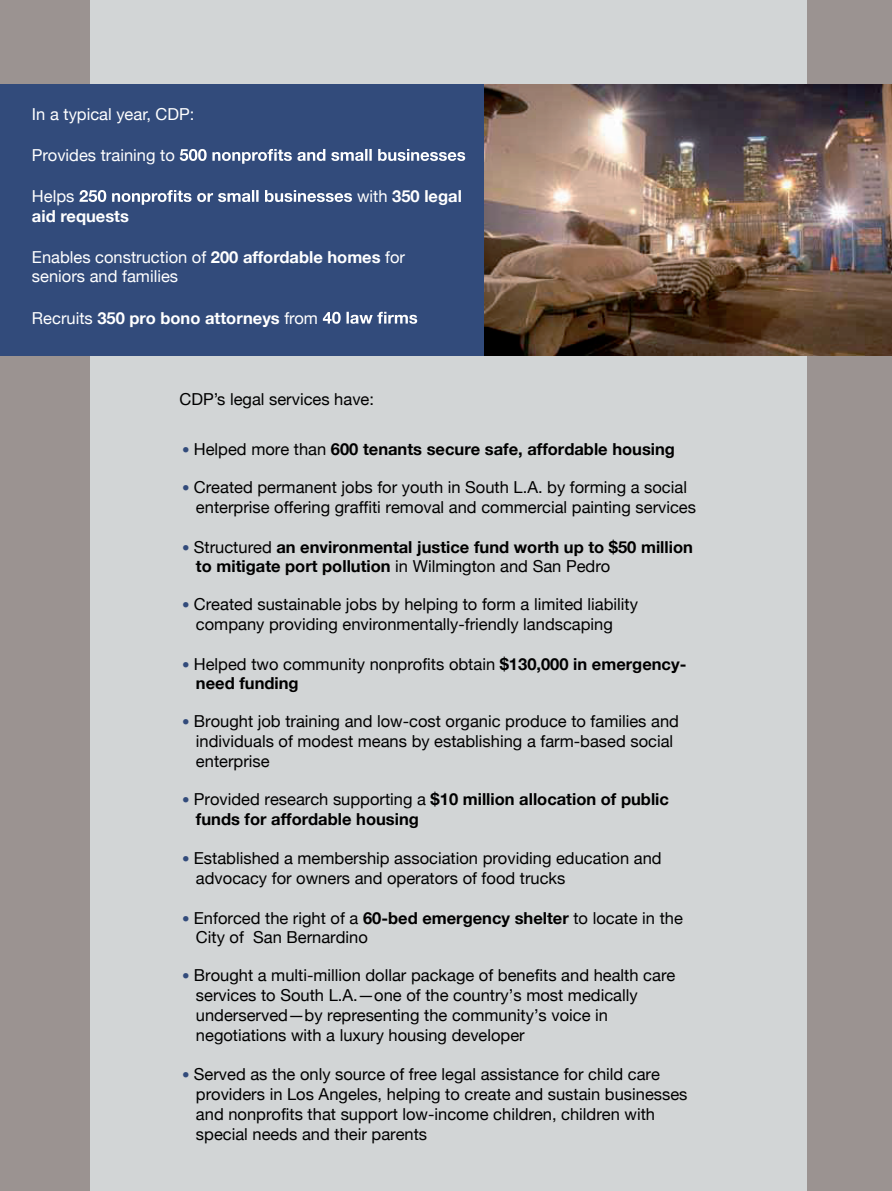
<style>
.page{position:relative;width:892px;height:1191px;background:#fff}
.page>*{position:absolute;margin:0;border:0;box-sizing:border-box;transform-origin:0 0}
.t1{font:16.5px/19.8px "Helvetica Neue";color:#000}
.t2{font:700 16.5px/19.8px "Helvetica Neue";color:#000}
.t3{font:16.5px/19.8px "Helvetica Neue";color:#fff}
.t4{font:700 16.5px "Helvetica Neue";color:#fff}
.s1{font-weight:400}
.s2{font-weight:700}
.s3{font-weight:400;font-size:15px;color:#324b7b}
.s4{font-size:15px;color:#324b7b}
</style>
<div class="page">
<div style="left:0;top:0;width:891px;height:1191px;background:#9b9391"></div>
<div style="left:90px;top:0;width:716px;height:1191px;background:#d2d5d6"></div>
<div style="left:0;top:84px;width:891px;height:271px;background:#324b7b"></div>
<img style="left:484px;top:84px;width:407px;height:271px">
<svg style="left:180px;top:149px;width:285px;height:15px"></svg>
<svg style="left:79px;top:190px;width:273px;height:15px"></svg>
<svg style="left:323px;top:312px;width:94px;height:12px"></svg>
<p class="t3" style="left:32px;top:104px;width:164px">In a typical year, CDP:</p>
<p class="t3" style="left:32px;top:145px;width:144px">Provides training to</p>
<p class="t3" style="left:32px;top:186px;width:44px">Helps</p>
<p class="t4" style="left:357px;top:186px;width:106px"><span class="s1">with</span> 350 legal</p>
<p class="t4" style="left:32px;top:205px;width:98px">aid requests</p>
<p class="t3" style="left:32px;top:247px;width:374px">Enables construction of <span class="s2">200 affordable homes</span> for seniors and families</p>
<p class="t4" style="left:32px;top:307px;width:287px"><span class="s1">Recruits</span> 350 pro bono attorneys <span class="s1">from</span></p>
<p class="t1" style="left:179px;top:389px;width:196px">CDP’s legal services have:</p>
<p class="t2" style="left:182px;top:439px;width:494px"><span class="s3">•</span> <span class="s1">Helped more than</span> 600 tenants secure safe, affordable housing</p>
<p class="t1" style="left:196px;top:477px;width:501px;text-indent:-14px"><span class="s4">•</span> Created permanent jobs for youth in South L.A. by forming a social enterprise offering graffiti removal and commercial painting services</p>
<p class="t2" style="left:196px;top:536px;width:498px;text-indent:-14px"><span class="s3">•</span> <span class="s1">Structured</span> an environmental justice fund worth up to $50 million to mitigate port pollution <span class="s1">in Wilmington and San Pedro</span></p>
<p class="t1" style="left:196px;top:594px;width:443px;text-indent:-14px"><span class="s4">•</span> Created sustainable jobs by helping to form a limited liability company providing environmentally-friendly landscaping</p>
<p class="t1" style="left:196px;top:653px;width:491px;text-indent:-14px"><span class="s4">•</span> Helped two community nonprofits obtain <span class="s2">$130,000 in emergency&shy;need funding</span></p>
<p class="t1" style="left:196px;top:711px;width:484px;text-indent:-14px"><span class="s4">•</span> Brought job training and low-cost organic produce to families and individuals of modest means by establishing a farm-based social enterprise</p>
<p class="t2" style="left:196px;top:788px;width:474px;text-indent:-14px"><span class="s3">•</span> <span class="s1">Provided research supporting a</span> $10 million allocation of public funds for affordable housing</p>
<p class="t1" style="left:196px;top:848px;width:467px;text-indent:-14px"><span class="s4">•</span> Established a membership association providing education and advocacy for owners and operators of food trucks</p>
<p class="t1" style="left:196px;top:907px;width:488px;text-indent:-14px"><span class="s4">•</span> Enforced the right of a <span class="s2">60-bed emergency shelter</span> to locate in the<br>City of San Bernardino</p>
<p class="t1" style="left:196px;top:965px;width:480px;text-indent:-14px"><span class="s4">•</span> Brought a multi-million dollar package of benefits and health care services to South L.A.—one of the country’s most medically underserved—by representing the community’s voice in negotiations with a luxury housing developer</p>
<p class="t1" style="left:196px;top:1064px;width:493px;text-indent:-14px"><span class="s4">•</span> Served as the only source of free legal assistance for child care providers in Los Angeles, helping to create and sustain businesses and nonprofits that support low-income children, children with special needs and their parents</p>
</div>
